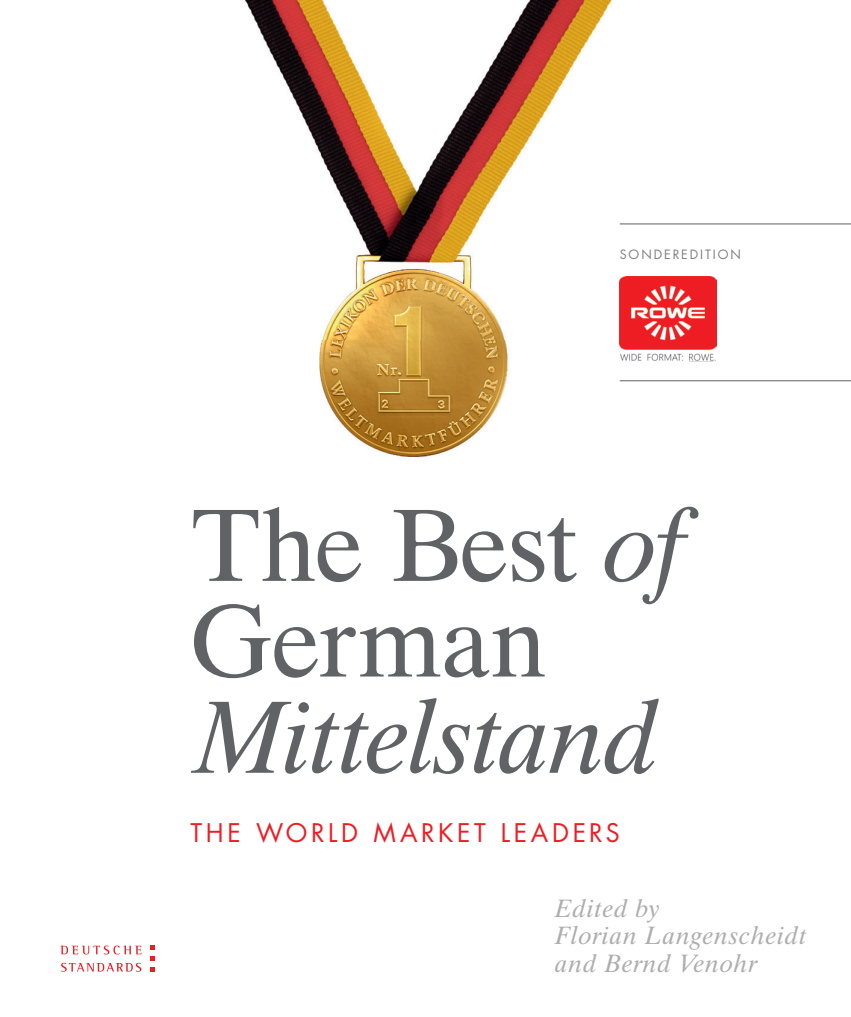
<style>
.page{position:relative;width:851px;height:1017px;background:#fff}
.page>*{position:absolute;margin:0;border:0;box-sizing:border-box;transform-origin:0 0}
.t1{font:italic 25px/27.5px "Dutch 801 BT";letter-spacing:.04em;color:#aeadaf}
.t2{font:25px "Futura";letter-spacing:.145em;color:#ee1d23}
.t3{font:12.5px "Futura Std";letter-spacing:.155em;color:#808083}
</style>
<div class="page">
<img style="left:244px;top:0;width:407px;height:457px">
<svg style="left:60px;top:946px;width:81px;height:8px"></svg>
<svg style="left:61px;top:963px;width:80px;height:9px"></svg>
<svg style="left:150px;top:946px;width:4px;height:4px"></svg>
<svg style="left:150px;top:956px;width:4px;height:5px"></svg>
<svg style="left:150px;top:967px;width:4px;height:5px"></svg>
<svg style="left:191px;top:698px;width:467px;height:76px"></svg>
<svg style="left:194px;top:604px;width:350px;height:74px"></svg>
<svg style="left:193px;top:507px;width:505px;height:97px"></svg>
<hr style="left:619px;top:223px;width:231px;height:2px;background:#808083">
<hr style="left:619px;top:380px;width:231px;height:1px;background:#808083">
<img style="left:619px;top:276px;width:97px;height:86px">
<p class="t3" style="left:619px;top:246px;width:123px">SONDEREDITION</p>
<p class="t2" style="left:190px;top:815px;width:430px">THE WORLD MARKET LEADERS</p>
<p class="t1" style="left:555px;top:894px;width:252px">Edited by<br>Florian Langenscheidt and Bernd Venohr</p>
</div>
